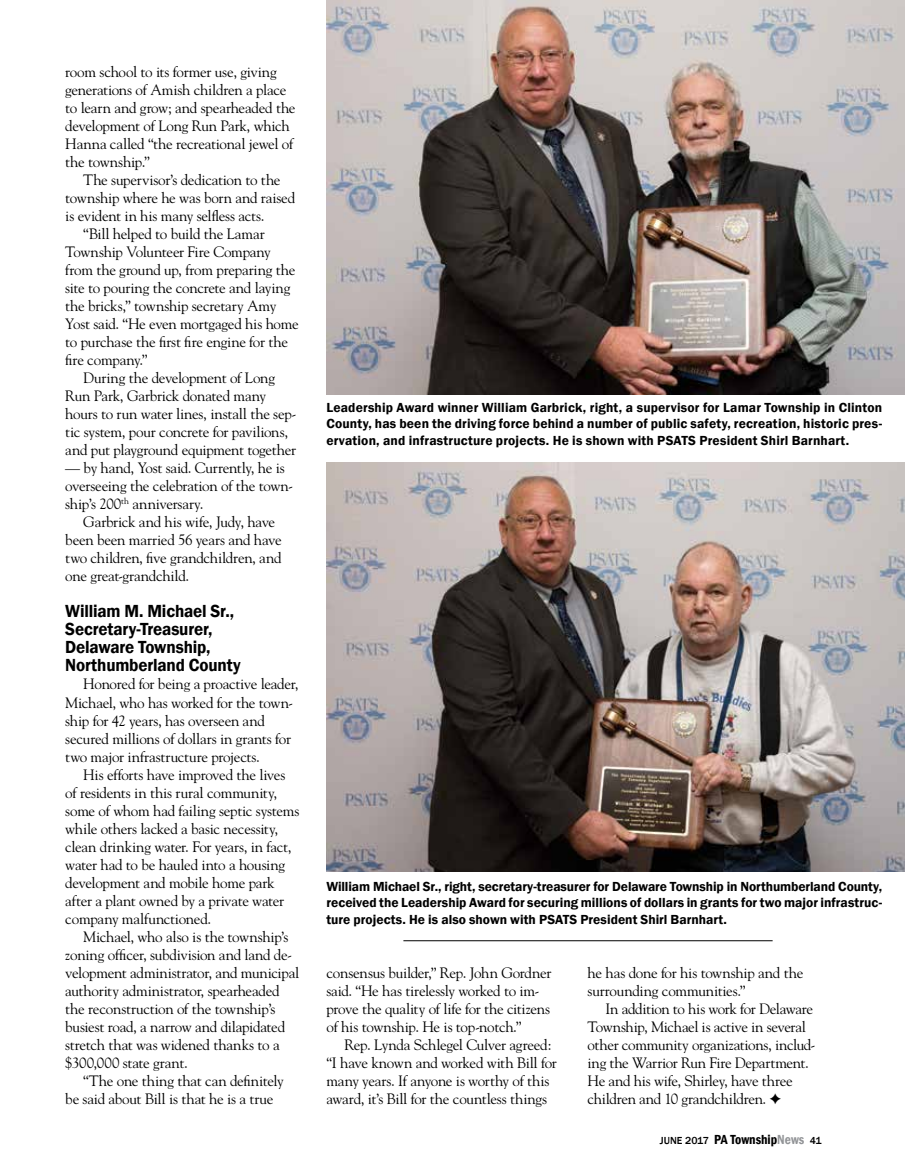
<style>
.page{position:relative;width:905px;height:1175px;background:#fff}
.page>*{position:absolute;margin:0;border:0;box-sizing:border-box;transform-origin:0 0}
.t1{font:600 18px/18px "Franklin Gothic";letter-spacing:-.01em;color:#000;scale:.95 1}
.t2{font:15px/18px "Goudy";letter-spacing:-.02em;color:#000}
.t3{font:600 13.5px/16.5px "Franklin Gothic";letter-spacing:.01em;color:#000;text-align:justify}
.t4{font:500 10.5px "Franklin Gothic";color:#000}
.s1{font-weight:600;font-stretch:condensed;font-size:13.5px}
.s2{font-weight:600;font-stretch:condensed;font-size:13.5px;color:#939598}
</style>
<div class="page">
<img style="left:326px;top:0;width:578px;height:395px">
<hr style="left:403px;top:940px;width:369px;height:1px;background:#000">
<img style="left:326px;top:463px;width:578px;height:408px">
<p class="t2" style="left:65px;top:63px;width:232px">room school to its former use, giving generations of Amish children a place to learn and grow; and spearheaded the development of Long Run Park, which Hanna called “the recreational jewel of the township.”</p>
<p class="t2" style="left:83px;top:171px;width:199px">The supervisor’s dedication to the</p>
<p class="t2" style="left:65px;top:189px;width:231px">township where he was born and raised</p>
<p class="t2" style="left:65px;top:207px;width:201px">is evident in his many selfless acts.</p>
<p class="t2" style="left:83px;top:225px;width:183px">“Bill helped to build the Lamar</p>
<p class="t2" style="left:65px;top:243px;width:207px">Township Volunteer Fire Company</p>
<p class="t2" style="left:65px;top:261px;width:232px">from the ground up, from preparing the</p>
<p class="t2" style="left:65px;top:279px;width:226px">site to pouring the concrete and laying</p>
<p class="t2" style="left:65px;top:297px;width:212px">the bricks,” township secretary Amy</p>
<p class="t2" style="left:65px;top:315px;width:235px">Yost said. “He even mortgaged his home</p>
<p class="t2" style="left:65px;top:333px;width:224px">to purchase the first fire engine for the</p>
<p class="t2" style="left:65px;top:351px;width:84px">fire company.”</p>
<p class="t2" style="left:83px;top:369px;width:193px">During the development of Long</p>
<p class="t2" style="left:65px;top:387px;width:202px">Run Park, Garbrick donated many</p>
<p class="t2" style="left:65px;top:405px;width:233px">hours to run water lines, install the sep-</p>
<p class="t2" style="left:65px;top:423px;width:224px">tic system, pour concrete for pavilions,</p>
<p class="t2" style="left:65px;top:441px;width:232px">and put playground equipment together</p>
<p class="t2" style="left:65px;top:459px;width:229px">— by hand, Yost said. Currently, he is overseeing the celebration of the town&shy;ship’s 200<sup>th</sup> anniversary.</p>
<p class="t2" style="left:65px;top:513px;width:218px;text-indent:18px">Garbrick and his wife, Judy, have been been married 56 years and have two children, five grandchildren, and one great-grandchild.</p>
<p class="t1" style="left:65px;top:602px;width:186px">William M. Michael Sr.,<br>Secretary-Treasurer,<br>Delaware Township,<br>Northumberland County</p>
<p class="t2" style="left:65px;top:675px;width:235px;text-indent:18px">Honored for being a proactive leader, Michael, who has worked for the town&shy;ship for 42 years, has overseen and secured millions of dollars in grants for two major infrastructure projects.</p>
<p class="t2" style="left:65px;top:765px;width:235px;text-indent:18px">His efforts have improved the lives of residents in this rural community, some of whom had failing septic systems while others lacked a basic necessity, clean drinking water. For years, in fact, water had to be hauled into a housing development and mobile home park after a plant owned by a private water company malfunctioned.</p>
<p class="t2" style="left:65px;top:927px;width:235px;text-indent:18px">Michael, who also is the township’s zoning officer, subdivision and land de&shy;velopment administrator, and municipal authority administrator, spearheaded the reconstruction of the township’s busiest road, a narrow and dilapidated stretch that was widened thanks to a $300,000 state grant.</p>
<p class="t2" style="left:65px;top:1071px;width:220px;text-indent:18px">“The one thing that can definitely be said about Bill is that he is a true</p>
<p class="t3" style="left:326px;top:399px;width:557px">Leadership Award winner William Garbrick, right, a supervisor for Lamar Township in Clinton County, has been the driving force behind a number of public safety, recreation, historic pres&shy;ervation, and infrastructure projects. He is shown with PSATS President Shirl Barnhart.</p>
<p class="t3" style="left:326px;top:878px;width:557px">William Michael Sr., right, secretary-treasurer for Delaware Township in Northumberland County, received the Leadership Award for securing millions of dollars in grants for two major infrastruc&shy;ture projects. He is also shown with PSATS President Shirl Barnhart.</p>
<p class="t2" style="left:326px;top:963px;width:226px">consensus builder,” Rep. John Gordner said. “He has tirelessly worked to im&shy;prove the quality of life for the citizens of his township. He is top-notch.”</p>
<p class="t2" style="left:326px;top:1035px;width:232px;text-indent:18px">Rep. Lynda Schlegel Culver agreed: “I have known and worked with Bill for many years. If anyone is worthy of this award, it’s Bill for the countless things</p>
<p class="t2" style="left:587px;top:963px;width:217px">he has done for his township and the surrounding communities.”</p>
<p class="t2" style="left:587px;top:999px;width:229px;text-indent:18px">In addition to his work for Delaware Township, Michael is active in several other community organizations, includ&shy;ing the Warrior Run Fire Department.<br>He and his wife, Shirley, have three children and 10 grandchildren.</p>
<p class="t4" style="left:660px;top:1133px;width:163px">JUNE 2017 <span class="s1">PA Township</span><span class="s2">News</span> 41</p>
</div>
